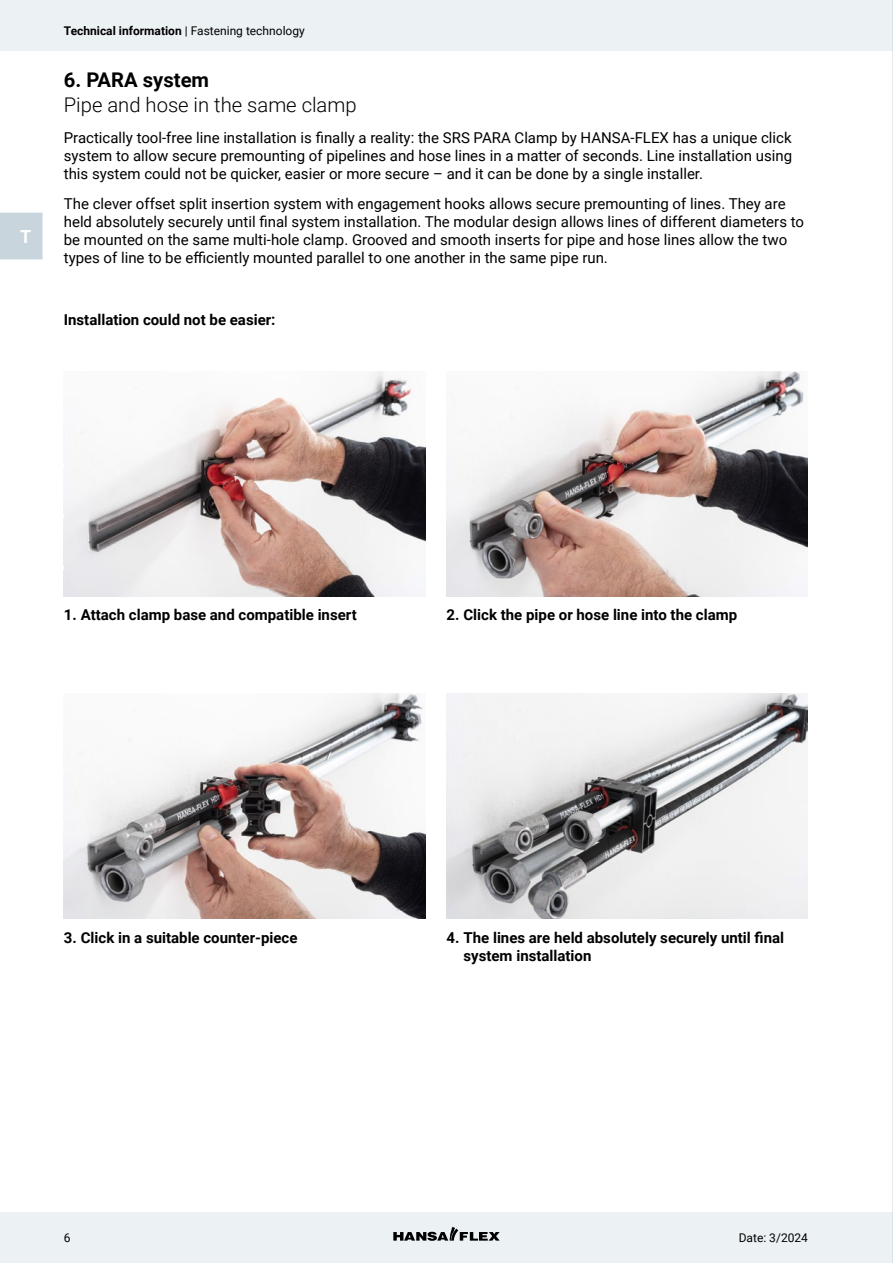
<style>
.page{position:relative;width:893px;height:1263px;background:#fff}
.page>*{position:absolute;margin:0;border:0;box-sizing:border-box;transform-origin:0 0}
.t1{font:300 20.25px "Roboto";color:#000}
.t2{font:700 20.25px "Roboto";color:#000}
.t3{font:700 18px "Roboto";color:#fff}
.t4{font:15px/18px "Roboto";color:#000;text-align:justify}
.t5{font:700 15px/18px "Roboto";color:#000}
.t6{font:700 12px "Roboto";color:#000}
.t7{font:12px "Roboto";color:#000}
.s1{font-weight:400}
</style>
<div class="page">
<div style="left:0;top:0;width:893px;height:51px;background:#ecf1f4"></div>
<div style="left:0;top:1212px;width:893px;height:51px;background:#ecf1f4"></div>
<svg style="left:393px;top:1227px;width:107px;height:14px"></svg>
<img style="left:64px;top:694px;width:361px;height:225px">
<img style="left:446px;top:694px;width:362px;height:225px">
<img style="left:64px;top:371px;width:361px;height:225px">
<img style="left:446px;top:371px;width:362px;height:225px">
<div style="left:0;top:212px;width:43px;height:47px;background:#c8d5dd"></div>
<hr style="left:892px;top:0;width:1px;height:1263px;background:#c8d5dd">
<p class="t3" style="left:20px;top:224px;width:13px">T</p>
<p class="t6" style="left:64px;top:22px;width:243px">Technical information <span class="s1">| Fastening technology</span></p>
<h1 class="t2" style="left:64px;top:66px;width:147px">6. PARA system</h1>
<h1 class="t1" style="left:64px;top:90px;width:294px">Pipe and hose in the same clamp</h1>
<p class="t4" style="left:64px;top:128px;width:730px">Practically tool-free line installation is finally a reality: the SRS PARA Clamp by HANSA-FLEX has a unique click system to allow secure premounting of pipelines and hose lines in a matter of seconds. Line installation using this system could not be quicker, easier or more secure – and it can be done by a single installer.</p>
<p class="t4" style="left:64px;top:194px;width:742px;text-align:left">The clever offset split insertion system with engagement hooks allows secure premounting of lines. They are held absolutely securely until final system installation. The modular design allows lines of different diameters to be mounted on the same multi-hole clamp. Grooved and smooth inserts for pipe and hose lines allow the two types of line to be efficiently mounted parallel to one another in the same pipe run.</p>
<p class="t5" style="left:64px;top:310px;width:213px">Installation could not be easier:</p>
<p class="t5" style="left:64px;top:605px;width:294px">1. Attach clamp base and compatible insert</p>
<p class="t5" style="left:446px;top:605px;width:292px">2. Click the pipe or hose line into the clamp</p>
<p class="t5" style="left:64px;top:928px;width:235px">3. Click in a suitable counter-piece</p>
<p class="t5" style="left:463px;top:928px;width:322px;text-indent:-17px">4. The lines are held absolutely securely until final system installation</p>
<p class="t7" style="left:64px;top:1229px;width:8px">6</p>
<p class="t7" style="left:739px;top:1229px;width:71px">Date: 3/2024</p>
</div>
